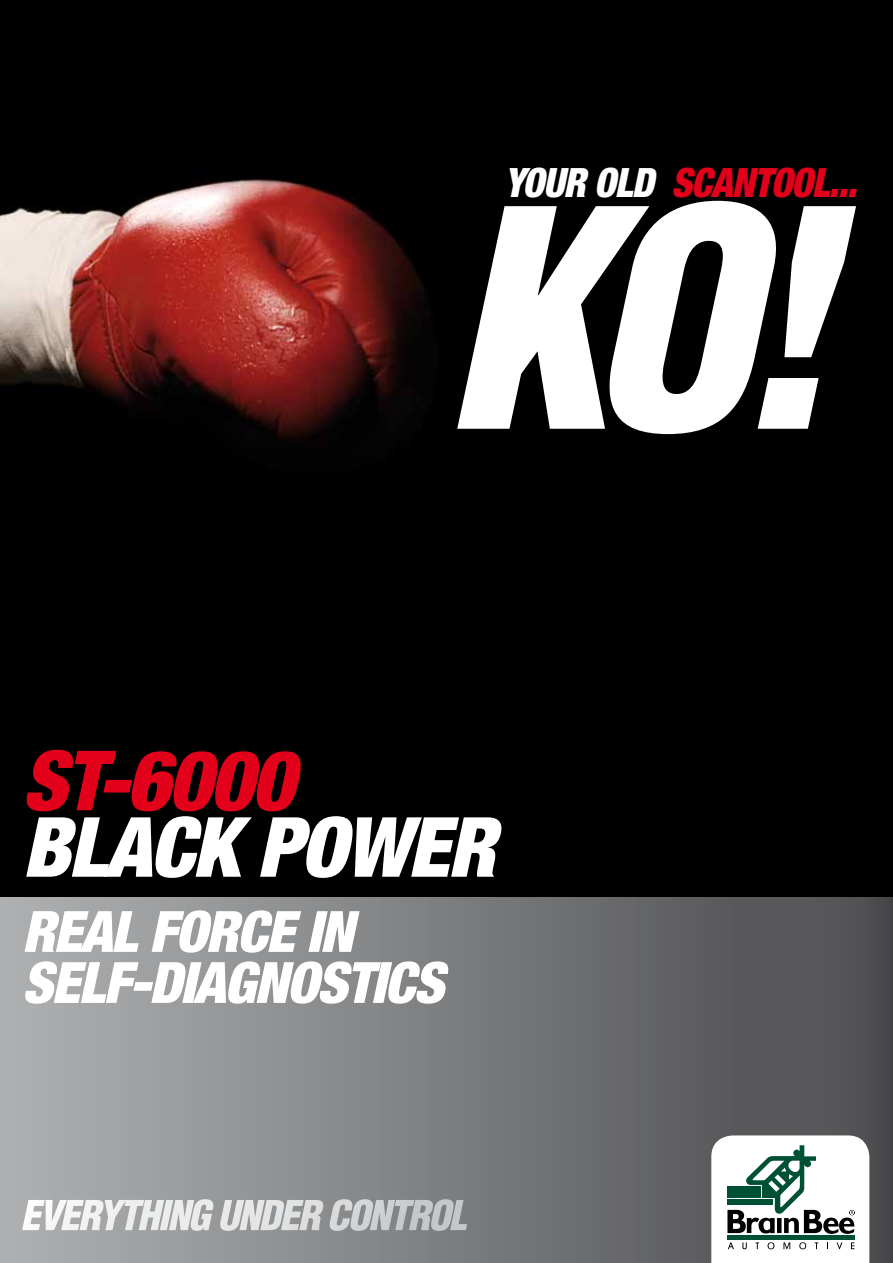
<style>
.page{position:relative;width:893px;height:1263px;background:#fff}
.page>*{position:absolute;margin:0;border:0;box-sizing:border-box;transform-origin:0 0}
.t1{font:italic 900 condensed 83.1px "Helvetica Neue";letter-spacing:-.02em;color:#fff}
.t2{font:italic 900 condensed 83.1px "Helvetica Neue";letter-spacing:-.02em;color:#e2001a}
.t3{font:italic 900 condensed 57px/51px "Helvetica Neue";letter-spacing:-.025em;color:#fff}
.t4{font:italic 900 condensed 40.5px "Helvetica Neue";letter-spacing:-.02em;color:#e2001a;scale:.95 1}
.s1{color:#fff}
</style>
<div class="page">
<img style="left:0;top:0;width:893px;height:897px">
<svg style="left:457px;top:201px;width:399px;height:233px"></svg>
<div style="left:0;top:897px;width:893px;height:366px;background:linear-gradient(to right,#b1b3b4,#49494b)"></div>
<svg style="left:711px;top:1135px;width:158px;height:128px"></svg>
<svg style="left:139px;top:1199px;width:328px;height:32px;background:#bebfc0"></svg>
<img style="left:520px;top:483px;width:353px;height:527px">
<p class="t4" style="left:504px;top:157px;width:373px"><span class="s1">YOUR OLD</span> SCANTOOL...</p>
<h1 class="t2" style="left:22px;top:729px;width:274px">ST-6000</h1>
<h1 class="t1" style="left:22px;top:796px;width:456px">BLACK POWER</h1>
<p class="t3" style="left:22px;top:905px;width:329px">REAL FORCE IN<br>SELF-DIAGNOST</p>
<p class="t3" style="left:371px;top:956px;width:46px">ICS</p>
</div>
